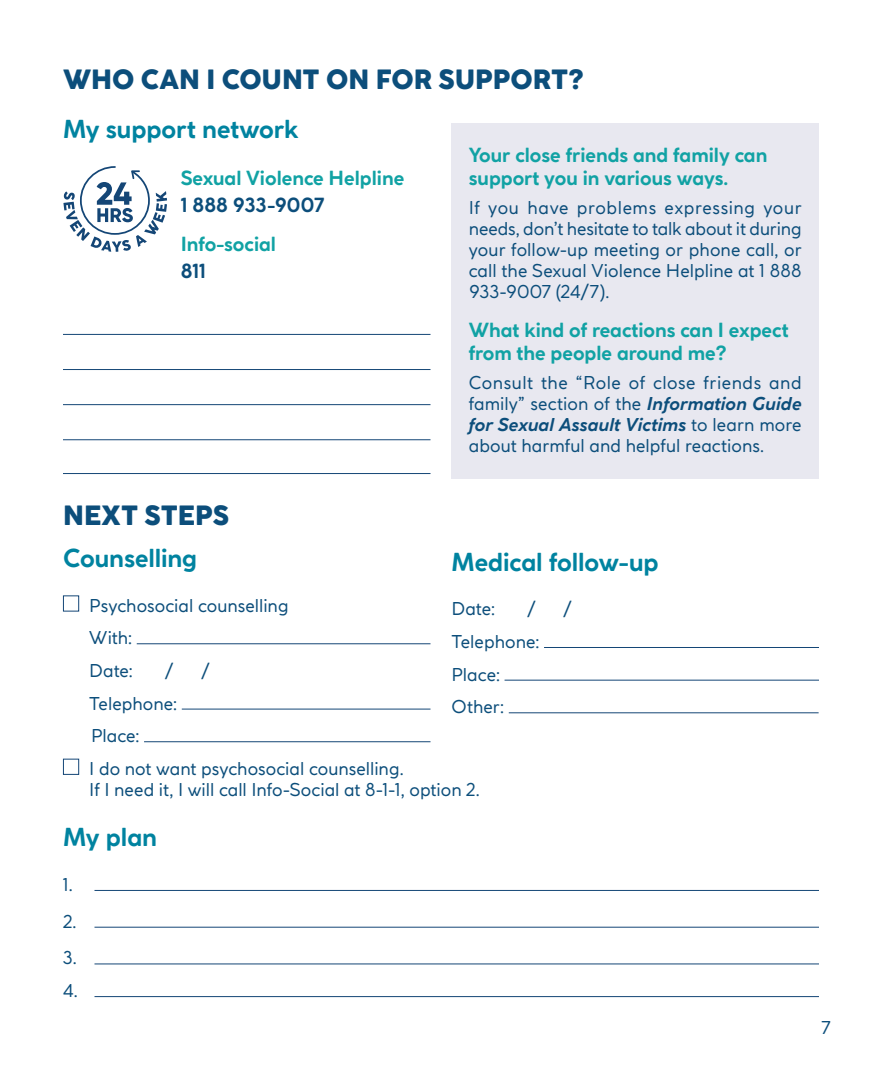
<style>
.page{position:relative;width:882px;height:1071px;background:#fff}
.page>*{position:absolute;margin:0;border:0;box-sizing:border-box;transform-origin:0 0}
.t1{font:800 26.25px "Coco Gothic Pro";color:#0c4e7b}
.t2{font:700 24.5px "Coco Gothic Pro";letter-spacing:-.005em;color:#0083a0}
.texte_marge_-_Bottin{font:700 19.25px/23.1px "Coco Gothic Pro";color:#11a2a4}
.Corps_de_texte{font:700 19.25px "Coco Gothic Pro";color:#0c4e7b}
.Corps_de_texte-2{font:17.5px/21px "Coco Gothic Pro";color:#0c4e7b;text-align:justify}
.s1{font-weight:700;font-style:italic}
</style>
<div class="page">
<div style="left:452px;top:123px;width:367px;height:356px;background:#e8e8f0"></div>
<hr style="left:94px;top:890px;width:725px;height:1px;background:#144676">
<hr style="left:94px;top:927px;width:725px;height:1px;background:#144676">
<hr style="left:94px;top:964px;width:725px;height:1px;background:#144676">
<hr style="left:94px;top:996px;width:725px;height:1px;background:#144676">
<div style="left:63px;top:595px;width:16px;height:17px;border:1px solid #144676"></div>
<hr style="left:137px;top:643px;width:293px;height:1px;background:#144676">
<hr style="left:182px;top:709px;width:248px;height:1px;background:#144676">
<hr style="left:144px;top:741px;width:287px;height:1px;background:#144676">
<div style="left:63px;top:759px;width:16px;height:16px;border:1px solid #144676"></div>
<hr style="left:544px;top:647px;width:275px;height:1px;background:#144676">
<hr style="left:505px;top:680px;width:314px;height:1px;background:#144676">
<hr style="left:509px;top:712px;width:310px;height:1px;background:#144676">
<hr style="left:63px;top:334px;width:367px;height:1px;background:#144676">
<hr style="left:63px;top:369px;width:367px;height:1px;background:#144676">
<hr style="left:63px;top:404px;width:367px;height:1px;background:#144676">
<hr style="left:63px;top:439px;width:367px;height:1px;background:#144676">
<hr style="left:63px;top:473px;width:367px;height:1px;background:#144676">
<svg style="left:63px;top:166px;width:104px;height:86px"></svg>
<h1 class="t1" style="left:63px;top:58px;width:522px">WHO CAN I COUNT ON FOR SUPPORT?</h1>
<h2 class="t2" style="left:63px;top:110px;width:237px">My support network</h2>
<p class="texte_marge_-_Bottin" style="left:181px;top:167px;width:225px">Sexual Violence Helpline</p>
<p class="Corps_de_texte" style="left:181px;top:190px;width:145px">1 888 933-9007</p>
<p class="texte_marge_-_Bottin" style="left:181px;top:232px;width:97px">Info-social</p>
<p class="Corps_de_texte" style="left:181px;top:256px;width:27px">811</p>
<h1 class="t1" style="left:63px;top:494px;width:168px">NEXT STEPS</h1>
<p class="texte_marge_-_Bottin" style="left:469px;top:143px;width:300px">Your close friends and family can support you in various ways.</p>
<p class="Corps_de_texte-2" style="left:469px;top:197px;width:334px">If you have problems expressing your needs, don’t hesitate to talk about it during your follow-up meeting or phone call, or call the Sexual Violence Helpline at 1 888<br>933-9007 (24/7).</p>
<p class="texte_marge_-_Bottin" style="left:469px;top:318px;width:321px">What kind of reactions can I expect from the people around me?</p>
<p class="Corps_de_texte-2" style="left:469px;top:372px;width:334px">Consult the “Role of close friends and family” section of the <span class="s1">Information Guide for Sexual Assault Victims</span> to learn more about harmful and helpful reactions.</p>
<h2 class="t2" style="left:63px;top:539px;width:136px">Counselling</h2>
<p class="Corps_de_texte-2" style="left:89px;top:595px;width:201px">Psychosocial counselling</p>
<p class="Corps_de_texte-2" style="left:89px;top:627px;width:44px">With:</p>
<p class="Corps_de_texte-2" style="left:89px;top:660px;width:45px">Date:</p>
<p class="Corps_de_texte-2" style="left:165px;top:660px;width:10px">/</p>
<p class="Corps_de_texte-2" style="left:201px;top:660px;width:10px">/</p>
<p class="Corps_de_texte-2" style="left:89px;top:693px;width:89px">Telephone:</p>
<p class="Corps_de_texte-2" style="left:91px;top:725px;width:50px">Place:</p>
<p class="Corps_de_texte-2" style="left:89px;top:758px;width:392px">I do not want psychosocial counselling.<br>If I need it, I will call Info-Social at 8-1-1, option 2.</p>
<h2 class="t2" style="left:452px;top:543px;width:209px">Medical follow-up</h2>
<p class="Corps_de_texte-2" style="left:452px;top:598px;width:45px">Date:</p>
<p class="Corps_de_texte-2" style="left:527px;top:598px;width:10px">/</p>
<p class="Corps_de_texte-2" style="left:563px;top:598px;width:10px">/</p>
<p class="Corps_de_texte-2" style="left:452px;top:631px;width:89px">Telephone:</p>
<p class="Corps_de_texte-2" style="left:452px;top:664px;width:50px">Place:</p>
<p class="Corps_de_texte-2" style="left:452px;top:696px;width:54px">Other:</p>
<h1 class="t2" style="left:63px;top:819px;width:96px">My plan</h1>
<p class="Corps_de_texte-2" style="left:63px;top:874px;width:11px">1.</p>
<p class="Corps_de_texte-2" style="left:63px;top:911px;width:15px">2.</p>
<p class="Corps_de_texte-2" style="left:63px;top:947px;width:15px">3.</p>
<p class="Corps_de_texte-2" style="left:63px;top:980px;width:16px">4.</p>
<p class="Corps_de_texte-2" style="left:822px;top:1017px;width:11px">7</p>
</div>
